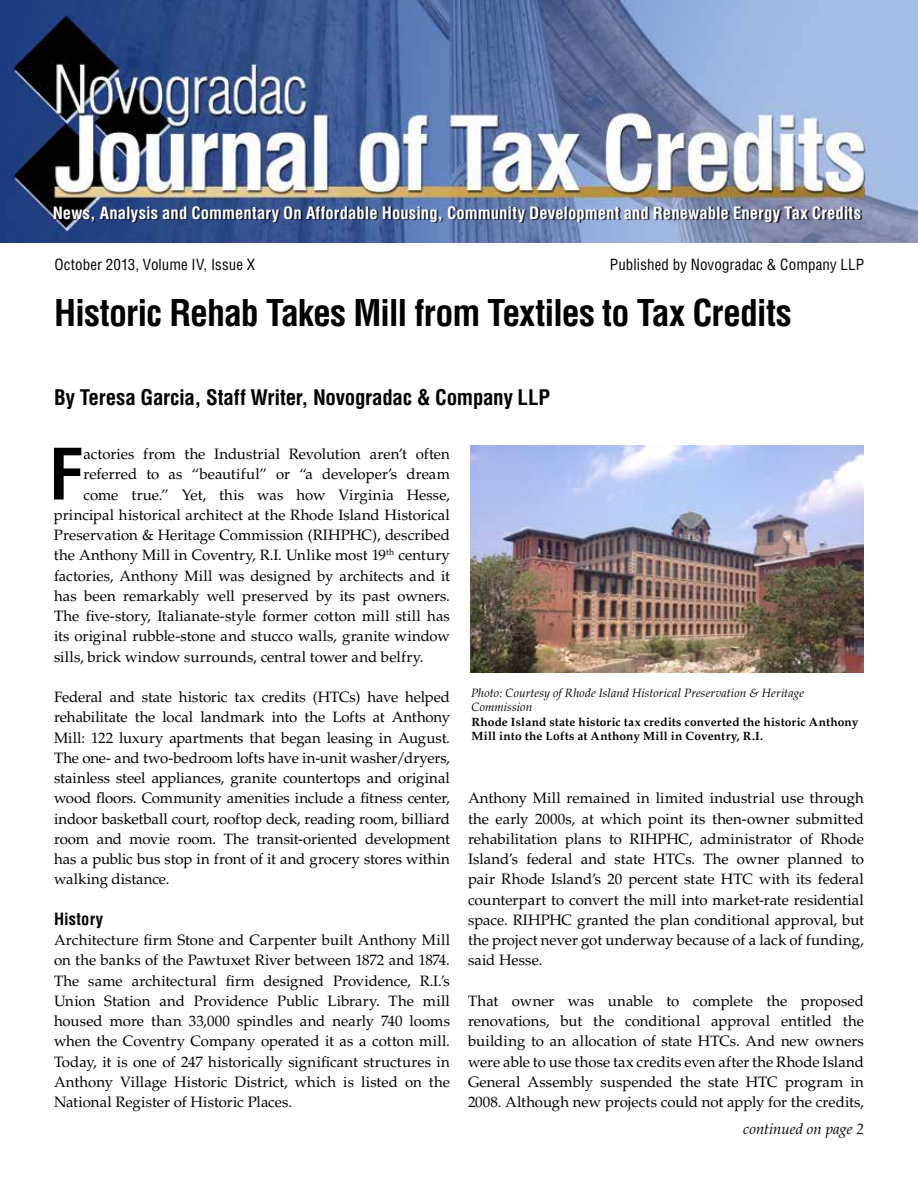
<style>
.page{position:relative;width:918px;height:1188px;background:#fff}
.page>*{position:absolute;margin:0;border:0;box-sizing:border-box;transform-origin:0 0}
.t1{font:700 condensed 69px "Helvetica";color:#000}
.t2{font:700 condensed 36px "Helvetica";letter-spacing:-.025em;color:#000}
.t3{font:700 condensed 21px "Helvetica";letter-spacing:-.015em;color:#000}
.t4{font:700 condensed 16.65px "Helvetica";letter-spacing:.005em;color:#fff}
.t5{font:700 condensed 16.5px "Helvetica";letter-spacing:.01em;color:#000}
.t6{font:15px/20.2px "Palatino";color:#000;text-align:justify}
.t7{font:condensed 15px "Helvetica";letter-spacing:.01em;color:#000}
.t8{font:italic 15px "Palatino";color:#000}
.t9{font:700 12px/14.4px "Palatino";letter-spacing:.015em;color:#000}
.t10{font:italic 12px/14.4px "Palatino";letter-spacing:.01em;color:#000}
</style>
<div class="page">
<img style="left:0;top:0;width:918px;height:243px">
<div style="left:55px;top:207px;width:807px;height:16px;background:#000;opacity:.75"></div>
<img style="left:471px;top:446px;width:393px;height:226px">
<p class="t4" style="left:53px;top:202px;width:810px">News, Analysis and Commentary On Affordable Housing, Community Development and Renewable Energy Tax Credits</p>
<p class="t7" style="left:55px;top:256px;width:202px">October 2013, Volume IV, Issue X</p>
<p class="t7" style="left:610px;top:256px;width:256px">Published by Novogradac &amp; Company LLP</p>
<h2 class="t2" style="left:54px;top:290px;width:739px">Historic Rehab Takes Mill from Textiles to Tax Credits</h2>
<h3 class="t3" style="left:54px;top:384px;width:498px">By Teresa Garcia, Staff Writer, Novogradac &amp; Company LLP</h3>
<h1 class="t1" style="left:49px;top:431px;width:36px">F</h1>
<p class="t6" style="left:83px;top:444px;width:368px">actories from the Industrial Revolution aren’t often</p>
<p class="t6" style="left:83px;top:464px;width:368px">referred to as “beautiful” or “a developer’s dream</p>
<p class="t6" style="left:83px;top:485px;width:368px">come true.” Yet, this was how Virginia Hesse,</p>
<p class="t6" style="left:54px;top:505px;width:397px">principal historical architect at the Rhode Island Historical</p>
<p class="t6" style="left:54px;top:525px;width:397px">Preservation &amp; Heritage Commission (RIHPHC), described</p>
<p class="t6" style="left:54px;top:545px;width:398px">the Anthony Mill in Coventry, R.I. Unlike most 19<sup>th</sup> century</p>
<p class="t6" style="left:54px;top:566px;width:398px">factories, Anthony Mill was designed by architects and it</p>
<p class="t6" style="left:54px;top:586px;width:398px">has been remarkably well preserved by its past owners.</p>
<p class="t6" style="left:54px;top:606px;width:398px">The five-story, Italianate-style former cotton mill still has</p>
<p class="t6" style="left:54px;top:626px;width:397px">its original rubble-stone and stucco walls, granite window</p>
<p class="t6" style="left:54px;top:647px;width:371px">sills, brick window surrounds, central tower and belfry.</p>
<p class="t6" style="left:54px;top:687px;width:398px">Federal and state historic tax credits (HTCs) have helped rehabilitate the local landmark into the Lofts at Anthony Mill: 122 luxury apartments that began leasing in August.<br>The one- and two-bedroom lofts have in-unit washer/dryers, stainless steel appliances, granite countertops and original wood floors. Community amenities include a fitness center, indoor basketball court, rooftop deck, reading room, billiard room and movie room. The transit-oriented development has a public bus stop in front of it and grocery stores within walking distance.</p>
<p class="t5" style="left:54px;top:908px;width:51px">History</p>
<p class="t6" style="left:54px;top:930px;width:398px">Architecture firm Stone and Carpenter built Anthony Mill on the banks of the Pawtuxet River between 1872 and 1874.<br>The same architectural firm designed Providence, R.I.’s Union Station and Providence Public Library. The mill housed more than 33,000 spindles and nearly 740 looms when the Coventry Company operated it as a cotton mill.<br>Today, it is one of 247 historically significant structures in Anthony Village Historic District, which is listed on the National Register of Historic Places.</p>
<p class="t10" style="left:471px;top:686px;width:335px">Photo: Courtesy of Rhode Island Historical Preservation &amp; Heritage<br>Commission</p>
<p class="t9" style="left:471px;top:714px;width:389px">Rhode Island state historic tax credits converted the historic Anthony<br>Mill into the Lofts at Anthony Mill in Coventry, R.I.</p>
<p class="t6" style="left:468px;top:788px;width:398px">Anthony Mill remained in limited industrial use through the early 2000s, at which point its then-owner submitted rehabilitation plans to RIHPHC, administrator of Rhode Island’s federal and state HTCs. The owner planned to pair Rhode Island’s 20 percent state HTC with its federal counterpart to convert the mill into market-rate residential space. RIHPHC granted the plan conditional approval, but the project never got underway because of a lack of funding, said Hesse.</p>
<p class="t6" style="left:468px;top:991px;width:398px">That owner was unable to complete the proposed renovations, but the conditional approval entitled the building to an allocation of state HTCs. And new owners were able to use those tax credits even after the Rhode Island General Assembly suspended the state HTC program in 2008. Although new projects could not apply for the credits,</p>
<p class="t8" style="left:743px;top:1120px;width:122px">continued on page 2</p>
</div>
